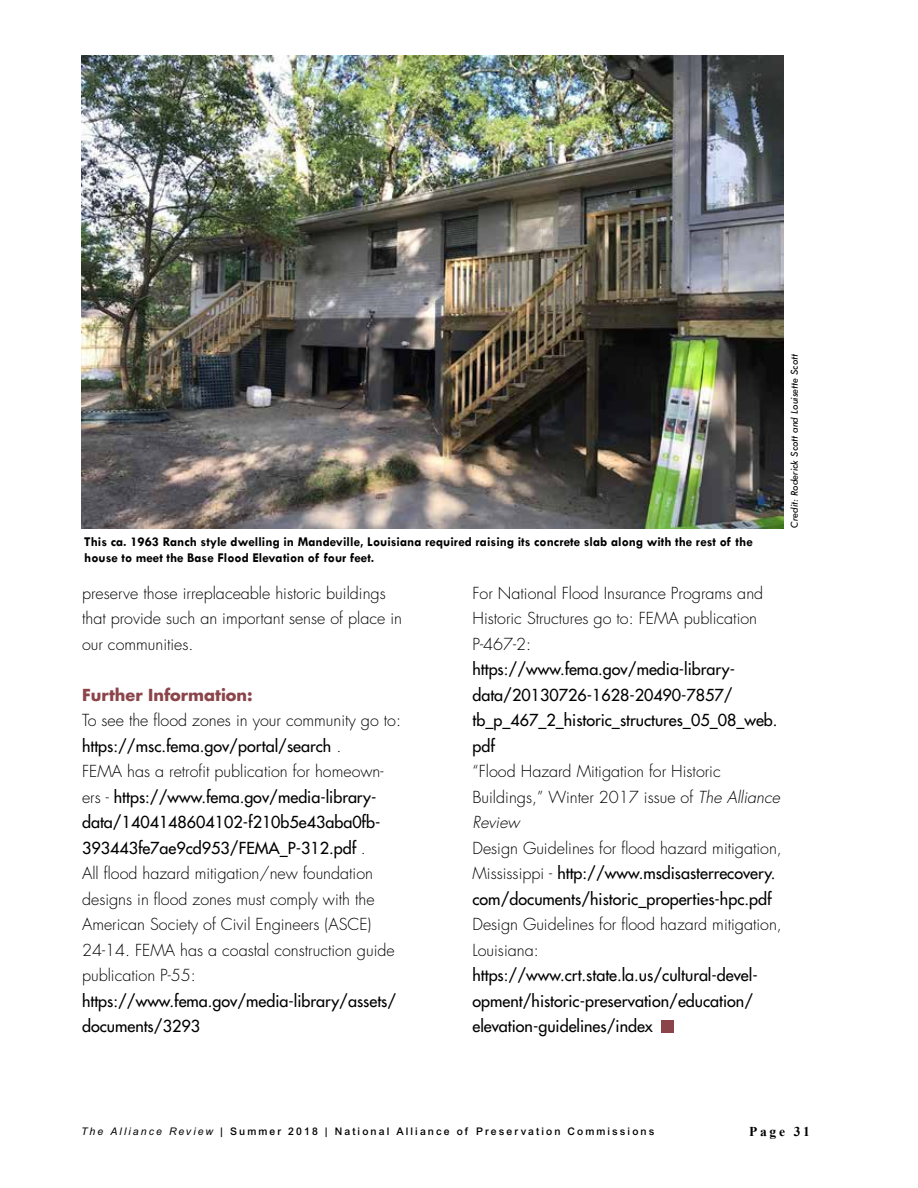
<style>
.page{position:relative;width:918px;height:1188px;background:#fff}
.page>*{position:absolute;margin:0;border:0;box-sizing:border-box;transform-origin:0 0}
.t1{font:300 16.2px/25.5px "Futura";color:#000}
.t2{font:16.2px/25.5px "Futura";color:#000}
.t3{font:700 16.2px "Futura";color:#8b454a}
.t4{font:700 13.5px/16.2px "Tw Cen";color:#000}
.t5{font:700 13.5px "Times New Roman";letter-spacing:.2em;color:#000}
.t6{font:italic 10.95px "Tw Cen";color:#000}
.t7{font:500 10.5px "Arial";letter-spacing:.2em;color:#000}
.s1{font-weight:400}
.s2{font-style:italic}
.s3{font-weight:300}
.s4{font-weight:400;font-style:italic}
</style>
<div class="page">
<img style="left:81px;top:55px;width:702px;height:473px">
<div style="left:662px;top:1020px;width:12px;height:13px;background:#8b454a"></div>
<p class="t4" style="left:84px;top:533px;width:670px">This ca. 1963 Ranch style dwelling in Mandeville, Louisiana required raising its concrete slab along with the rest of the house to meet the Base Flood Elevation of four feet.</p>
<p class="t1" style="left:82px;top:580px;width:321px">preserve those irreplaceable historic buildings that provide such an important sense of place in our communities.</p>
<p class="t3" style="left:82px;top:683px;width:172px">Further Information:</p>
<p class="t1" style="left:82px;top:708px;width:321px">To see the flood zones in your community go to: <span class="s1">https://msc.fema.gov/portal/search</span> .<br>FEMA has a retrofit publication for homeown&shy;ers - <span class="s1">https://www.fema.gov/media-library&shy;data/1404148604102-f210b5e43aba0fb-393443fe7ae9cd953/FEMA_P-312.pdf</span> .<br>All flood hazard mitigation/new foundation designs in flood zones must comply with the American Society of Civil Engineers (ASCE)<br>24-14. FEMA has a coastal construction guide publication P-55:</p>
<p class="t2" style="left:82px;top:988px;width:316px">https://www.fema.gov/media-library/assets/ documents/3293</p>
<p class="t1" style="left:472px;top:580px;width:292px">For National Flood Insurance Programs and<br>Historic Structures go to: FEMA publication<br>P-467-2:</p>
<p class="t2" style="left:472px;top:656px;width:307px">https://www.fema.gov/media-library&shy;data/20130726-1628-20490-7857/ tb_p_467_2_historic_structures_05_08_web. pdf</p>
<p class="t1" style="left:472px;top:759px;width:309px">“Flood Hazard Mitigation for Historic<br>Buildings,” Winter 2017 issue of <span class="s2">The Alliance<br>Review</span></p>
<p class="t2" style="left:472px;top:835px;width:311px"><span class="s3">Design Guidelines for flood hazard mitigation,<br>Mississippi -</span> http://www.msdisasterrecovery. com/documents/historic_properties-hpc.pdf</p>
<p class="t1" style="left:472px;top:912px;width:311px">Design Guidelines for flood hazard mitigation,<br>Louisiana:</p>
<p class="t2" style="left:472px;top:962px;width:287px">https://www.crt.state.la.us/cultural-devel&shy;opment/historic-preservation/education/ elevation-guidelines/index</p>
<p class="t6" style="left:788px;top:528px;width:176px;rotate:-90deg">Credit: Roderick Scott and Louisette Scott</p>
<p class="t7" style="left:81px;top:1125px;width:575px"><span class="s4">The Alliance Review</span> | Summer 2018 | National Alliance of Preservation Commissions</p>
<p class="t5" style="left:749px;top:1122px;width:62px">Page 31</p>
</div>
